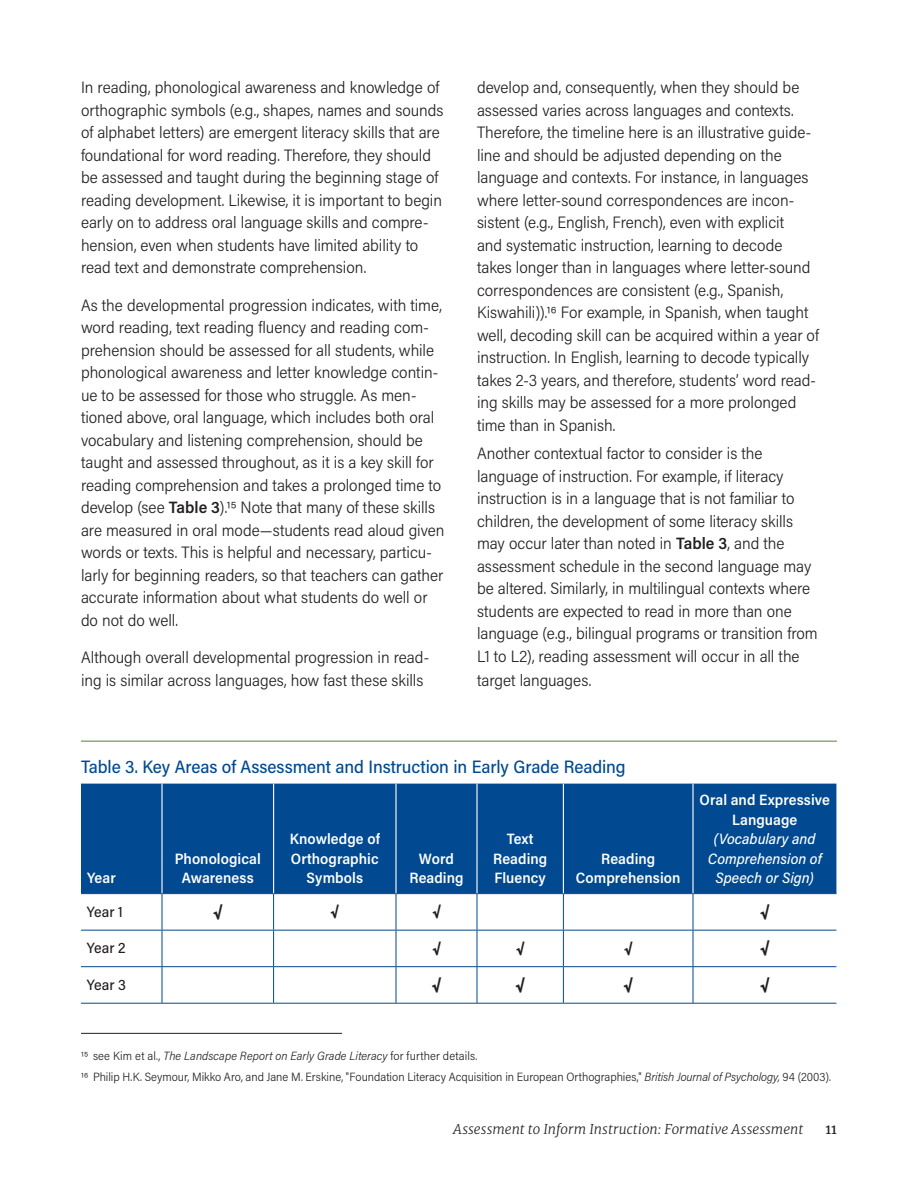
<style>
.page{position:relative;width:918px;height:1188px;background:#fff}
.page>*{position:absolute;margin:0;border:0;box-sizing:border-box;transform-origin:0 0}
.TableFigure_Titles_1{font:500 18px "Acumin Pro Semi Cond";letter-spacing:-.005em;color:#014990}
.body_text{font:300 16.5px/22.5px "Acumin Pro Semi Cond";letter-spacing:-.005em;color:#231f20}
.body_text-2{font:600 15px/19.5px "Acumin Pro Semi Cond";letter-spacing:.005em;color:#fff;text-align:center}
.body_text-3{font:italic 500 15px/19.5px "Acumin Pro Semi Cond";color:#fff;text-align:center}
.body_text-4{font:500 15px "Acumin Pro Semi Cond";letter-spacing:-.005em;color:#231f20}
.body_text-5{font:900 15px "Acumin Pro Semi Cond";color:#231f20}
.t1{font:italic 300 13.5px "Merriweather";color:#231f20}
.body_text-6{font:900 13.5px "Acumin Pro Semi Cond";color:#231f20}
.t2{font:13.5px "Merriweather";color:#231f20}
.footnotes{font:300 12px "Acumin Pro Semi Cond";color:#231f20}
.footnotes-2{font:italic 300 12px "Acumin Pro Semi Cond";letter-spacing:.005em;color:#231f20}
.s1{font-weight:600}
.s2{font-weight:600;font-style:normal}
.s3{font-style:normal}
.s4{font-style:italic}
</style>
<div class="page">
<hr style="left:81px;top:1033px;width:261px;height:1px;background:#231f20">
<div style="left:81px;top:784px;width:755px;height:109px;background:#014990"></div>
<hr style="left:81px;top:893px;width:81px;height:1px;background:#253f8e">
<hr style="left:162px;top:893px;width:112px;height:1px;background:#253f8e">
<hr style="left:274px;top:893px;width:122px;height:1px;background:#253f8e">
<hr style="left:396px;top:893px;width:81px;height:1px;background:#253f8e">
<hr style="left:477px;top:893px;width:86px;height:1px;background:#253f8e">
<hr style="left:563px;top:893px;width:130px;height:1px;background:#253f8e">
<hr style="left:693px;top:893px;width:143px;height:1px;background:#253f8e">
<hr style="left:161px;top:784px;width:2px;height:109px;background:#fff">
<hr style="left:273px;top:784px;width:1px;height:109px;background:#fff">
<hr style="left:395px;top:784px;width:2px;height:109px;background:#fff">
<hr style="left:476px;top:784px;width:2px;height:109px;background:#fff">
<hr style="left:563px;top:784px;width:1px;height:109px;background:#fff">
<hr style="left:692px;top:784px;width:2px;height:109px;background:#fff">
<hr style="left:162px;top:894px;width:1px;height:36px;background:#014990">
<hr style="left:273px;top:894px;width:1px;height:36px;background:#014990">
<hr style="left:396px;top:894px;width:1px;height:36px;background:#014990">
<hr style="left:477px;top:894px;width:1px;height:36px;background:#014990">
<hr style="left:563px;top:894px;width:1px;height:36px;background:#014990">
<hr style="left:693px;top:894px;width:1px;height:36px;background:#014990">
<hr style="left:81px;top:930px;width:81px;height:1px;background:#014990">
<hr style="left:162px;top:930px;width:112px;height:1px;background:#014990">
<hr style="left:162px;top:931px;width:1px;height:35px;background:#014990">
<hr style="left:274px;top:930px;width:122px;height:1px;background:#014990">
<hr style="left:273px;top:931px;width:1px;height:35px;background:#014990">
<hr style="left:396px;top:930px;width:81px;height:1px;background:#014990">
<hr style="left:396px;top:931px;width:1px;height:35px;background:#014990">
<hr style="left:477px;top:930px;width:86px;height:1px;background:#014990">
<hr style="left:477px;top:931px;width:1px;height:35px;background:#014990">
<hr style="left:563px;top:930px;width:130px;height:1px;background:#014990">
<hr style="left:563px;top:931px;width:1px;height:35px;background:#014990">
<hr style="left:693px;top:930px;width:143px;height:1px;background:#014990">
<hr style="left:693px;top:931px;width:1px;height:35px;background:#014990">
<hr style="left:81px;top:966px;width:81px;height:1px;background:#014990">
<hr style="left:162px;top:966px;width:112px;height:1px;background:#014990">
<hr style="left:162px;top:967px;width:1px;height:36px;background:#014990">
<hr style="left:274px;top:966px;width:122px;height:1px;background:#014990">
<hr style="left:273px;top:967px;width:1px;height:36px;background:#014990">
<hr style="left:396px;top:966px;width:81px;height:1px;background:#014990">
<hr style="left:396px;top:967px;width:1px;height:36px;background:#014990">
<hr style="left:477px;top:966px;width:86px;height:1px;background:#014990">
<hr style="left:477px;top:967px;width:1px;height:36px;background:#014990">
<hr style="left:563px;top:966px;width:130px;height:1px;background:#014990">
<hr style="left:563px;top:967px;width:1px;height:36px;background:#014990">
<hr style="left:693px;top:966px;width:143px;height:1px;background:#014990">
<hr style="left:693px;top:967px;width:1px;height:36px;background:#014990">
<hr style="left:81px;top:1003px;width:81px;height:1px;background:#014990">
<hr style="left:162px;top:1003px;width:112px;height:1px;background:#014990">
<hr style="left:274px;top:1003px;width:122px;height:1px;background:#014990">
<hr style="left:396px;top:1003px;width:81px;height:1px;background:#014990">
<hr style="left:477px;top:1003px;width:86px;height:1px;background:#014990">
<hr style="left:563px;top:1003px;width:130px;height:1px;background:#014990">
<hr style="left:693px;top:1003px;width:143px;height:1px;background:#014990">
<hr style="left:81px;top:741px;width:756px;height:1px;background:#679050">
<p class="body_text" style="left:81px;top:75px;width:364px">In reading, phonological awareness and knowledge of orthographic symbols (e.g., shapes, names and sounds of alphabet letters) are emergent literacy skills that are foundational for word reading. Therefore, they should be assessed and taught during the beginning stage of reading development. Likewise, it is important to begin early on to address oral language skills and compre&shy;hension, even when students have limited ability to read text and demonstrate comprehension.</p>
<p class="body_text" style="left:81px;top:293px;width:365px">As the developmental progression indicates, with time, word reading, text reading fluency and reading com&shy;prehension should be assessed for all students, while phonological awareness and letter knowledge contin&shy;ue to be assessed for those who struggle. As men&shy;tioned above, oral language, which includes both oral vocabulary and listening comprehension, should be taught and assessed throughout, as it is a key skill for reading comprehension and takes a prolonged time to develop (see <span class="s1">Table 3</span>).15 Note that many of these skills are measured in oral mode—students read aloud given words or texts. This is helpful and necessary, particu&shy;larly for beginning readers, so that teachers can gather accurate information about what students do well or do not do well.</p>
<p class="body_text" style="left:81px;top:645px;width:350px">Although overall developmental progression in read&shy;ing is similar across languages, how fast these skills</p>
<p class="body_text" style="left:477px;top:75px;width:343px">develop and, consequently, when they should be assessed varies across languages and contexts.<br>Therefore, the timeline here is an illustrative guide&shy;line and should be adjusted depending on the language and contexts. For instance, in languages where letter-sound correspondences are incon&shy;sistent (e.g., English, French), even with explicit<br>and systematic instruction, learning to decode takes longer than in languages where letter-sound correspondences are consistent (e.g., Spanish, Kiswahili)).16 For example, in Spanish, when taught well, decoding skill can be acquired within a year of instruction. In English, learning to decode typically takes 2-3 years, and therefore, students’ word read&shy;ing skills may be assessed for a more prolonged time than in Spanish.</p>
<p class="body_text" style="left:477px;top:441px;width:342px">Another contextual factor to consider is the language of instruction. For example, if literacy instruction is in a language that is not familiar to children, the development of some literacy skills may occur later than noted in <span class="s1">Table 3</span>, and the assessment schedule in the second language may be altered. Similarly, in multilingual contexts where students are expected to read in more than one language (e.g., bilingual programs or transition from L1 to L2), reading assessment will occur in all the</p>
<p class="body_text" style="left:477px;top:668px;width:116px">target languages.</p>
<p class="TableFigure_Titles_1" style="left:81px;top:754px;width:546px">Table 3. Key Areas of Assessment and Instruction in Early Grade Reading</p>
<p class="body_text-2" style="left:87px;top:867px;width:30px">Year</p>
<p class="body_text-2" style="left:175px;top:848px;width:88px">Phonological<br>Awareness</p>
<p class="body_text-2" style="left:290px;top:828px;width:92px">Knowledge of<br>Orthographic<br>Symbols</p>
<p class="body_text-2" style="left:409px;top:848px;width:56px">Word<br>Reading</p>
<p class="body_text-2" style="left:493px;top:828px;width:56px">Text<br>Reading<br>Fluency</p>
<p class="body_text-2" style="left:576px;top:848px;width:106px">Reading<br>Comprehension</p>
<p class="body_text-3" style="left:700px;top:789px;width:132px"><span class="s2">Oral and Expressive<br>Language </span>(Vocabulary and<br>Comprehension of<br>Speech or Sign)</p>
<p class="body_text-4" style="left:87px;top:901px;width:37px">Year 1</p>
<p class="body_text-5" style="left:213px;top:901px;width:11px">√</p>
<p class="body_text-6" style="left:331px;top:902px;width:10px">√</p>
<p class="body_text-6" style="left:432px;top:902px;width:10px">√</p>
<p class="body_text-5" style="left:760px;top:901px;width:11px">√</p>
<p class="body_text-4" style="left:87px;top:938px;width:40px">Year 2</p>
<p class="body_text-6" style="left:432px;top:938px;width:10px">√</p>
<p class="body_text-6" style="left:516px;top:938px;width:10px">√</p>
<p class="body_text-6" style="left:624px;top:938px;width:10px">√</p>
<p class="body_text-5" style="left:760px;top:937px;width:11px">√</p>
<p class="body_text-4" style="left:87px;top:974px;width:41px">Year 3</p>
<p class="body_text-5" style="left:432px;top:974px;width:11px">√</p>
<p class="body_text-5" style="left:516px;top:974px;width:11px">√</p>
<p class="body_text-5" style="left:624px;top:974px;width:11px">√</p>
<p class="body_text-5" style="left:760px;top:974px;width:11px">√</p>
<p class="footnotes-2" style="left:81px;top:1047px;width:398px"><span class="s3">15 see Kim et al.,</span> The Landscape Report on Early Grade Literacy <span class="s3">for further details.</span></p>
<p class="footnotes" style="left:81px;top:1068px;width:752px">16 Philip H.K. Seymour, Mikko Aro, and Jane M. Erskine, "Foundation Literacy Acquisition in European Orthographies," <span class="s4">British Journal of Psychology,</span> 94 (2003).</p>
<p class="t1" style="left:453px;top:1121px;width:352px">Assessment to Inform Instruction: Formative Assessment</p>
<p class="t2" style="left:825px;top:1121px;width:13px">11</p>
</div>
